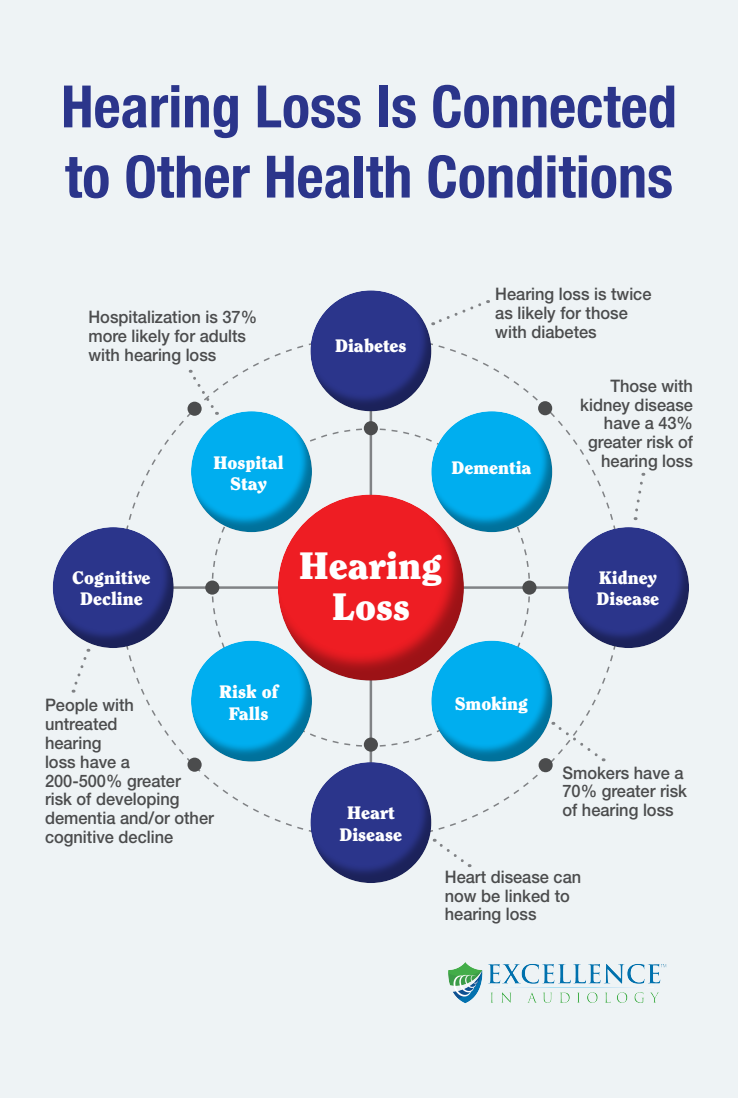
<style>
.page{position:relative;width:738px;height:1098px;background:#eef3f5}
.page>*{position:absolute;margin:0;border:0;box-sizing:border-box;transform-origin:0 0}
.t1{font:700 condensed 58.5px "Helvetica Neue LT Pro";color:#2b358b}
.t2{font:900 38px "Clearface ITC Std";color:#fff}
.t3{font:900 18px "Clearface ITC Std";color:#fff}
.t4{font:500 17.25px/18.9px "Helvetica Neue LT Pro";color:#4b4c4d;scale:.95 1}
</style>
<div class="page">
<svg style="left:126px;top:343px;width:489px;height:497px"></svg>
<div style="left:278px;top:494px;width:186px;height:187px;background:#231f20;opacity:.4"></div>
<div style="left:310px;top:762px;width:122px;height:122px;background:#231f20;opacity:.4"></div>
<div style="left:310px;top:290px;width:122px;height:122px;background:#231f20;opacity:.4"></div>
<div style="left:568px;top:527px;width:121px;height:122px;background:#231f20;opacity:.4"></div>
<div style="left:52px;top:527px;width:122px;height:122px;background:#231f20;opacity:.4"></div>
<div style="left:191px;top:640px;width:121px;height:122px;background:#231f20;opacity:.4"></div>
<div style="left:191px;top:411px;width:121px;height:122px;background:#231f20;opacity:.4"></div>
<div style="left:431px;top:640px;width:121px;height:122px;background:#231f20;opacity:.4"></div>
<div style="left:431px;top:411px;width:121px;height:122px;background:#231f20;opacity:.4"></div>
<div style="left:364px;top:421px;width:14px;height:14px;background:#4b4c4d;border-radius:50%"></div>
<div style="left:364px;top:738px;width:14px;height:14px;background:#4b4c4d;border-radius:50%"></div>
<div style="left:205px;top:581px;width:14px;height:14px;background:#4b4c4d;border-radius:50%"></div>
<div style="left:522px;top:581px;width:15px;height:14px;background:#4b4c4d;border-radius:50%"></div>
<div style="left:538px;top:401px;width:14px;height:14px;background:#4b4c4d;border-radius:50%"></div>
<div style="left:539px;top:758px;width:14px;height:14px;background:#4b4c4d;border-radius:50%"></div>
<div style="left:188px;top:402px;width:14px;height:14px;background:#4b4c4d;border-radius:50%"></div>
<div style="left:188px;top:758px;width:14px;height:14px;background:#4b4c4d;border-radius:50%"></div>
<svg style="left:71px;top:649px;width:18px;height:44px"></svg>
<svg style="left:633px;top:473px;width:12px;height:47px"></svg>
<svg style="left:433px;top:300px;width:56px;height:26px"></svg>
<svg style="left:553px;top:722px;width:51px;height:39px"></svg>
<svg style="left:190px;top:370px;width:28px;height:45px"></svg>
<svg style="left:434px;top:839px;width:36px;height:28px"></svg>
<img style="left:448px;top:962px;width:219px;height:41px">
<p class="t1" style="left:61px;top:72px;width:617px">Hearing Loss Is Connected</p>
<p class="t1" style="left:65px;top:142px;width:610px">to Other Health Conditions</p>
<p class="t4" style="left:88px;top:308px;width:179px">Hospitalization is 37%</p>
<p class="t4" style="left:88px;top:327px;width:168px">more likely for adults</p>
<p class="t4" style="left:88px;top:345px;width:136px">with hearing loss</p>
<p class="t3" style="left:213px;top:451px;width:72px">Hospital</p>
<p class="t3" style="left:230px;top:473px;width:38px">Stay</p>
<p class="t3" style="left:335px;top:334px;width:73px">Diabetes</p>
<p class="t4" style="left:495px;top:284px;width:166px">Hearing loss is twice</p>
<p class="t4" style="left:495px;top:303px;width:141px">as likely for those</p>
<p class="t4" style="left:495px;top:322px;width:108px">with diabetes</p>
<p class="t3" style="left:451px;top:456px;width:82px">Dementia</p>
<p class="t4" style="left:610px;top:376px;width:88px">Those with</p>
<p class="t4" style="left:580px;top:395px;width:120px">kidney disease</p>
<p class="t4" style="left:604px;top:414px;width:95px">have a 43%</p>
<p class="t4" style="left:588px;top:433px;width:112px">greater risk of</p>
<p class="t4" style="left:601px;top:451px;width:98px">hearing loss</p>
<p class="t3" style="left:72px;top:566px;width:80px">Cognitive</p>
<p class="t3" style="left:80px;top:588px;width:64px">Decline</p>
<p class="t2" style="left:299px;top:542px;width:145px">Hearing</p>
<p class="t2" style="left:332px;top:582px;width:80px">Loss</p>
<p class="t3" style="left:599px;top:566px;width:60px">Kidney</p>
<p class="t3" style="left:596px;top:588px;width:64px">Disease</p>
<p class="t3" style="left:219px;top:681px;width:60px">Risk of</p>
<p class="t3" style="left:229px;top:702px;width:41px">Falls</p>
<p class="t4" style="left:45px;top:696px;width:95px">People with</p>
<p class="t4" style="left:45px;top:714px;width:78px">untreated</p>
<p class="t4" style="left:45px;top:733px;width:61px">hearing</p>
<p class="t4" style="left:45px;top:752px;width:91px">loss have a</p>
<p class="t4" style="left:45px;top:771px;width:144px">200-500% greater</p>
<p class="t4" style="left:45px;top:790px;width:143px">risk of developing</p>
<p class="t4" style="left:45px;top:809px;width:179px">dementia and/or other cognitive decline</p>
<p class="t3" style="left:347px;top:801px;width:49px">Heart</p>
<p class="t3" style="left:339px;top:823px;width:64px">Disease</p>
<p class="t3" style="left:455px;top:692px;width:75px">Smoking</p>
<p class="t4" style="left:562px;top:763px;width:129px">Smokers have a</p>
<p class="t4" style="left:562px;top:782px;width:133px">70% greater risk</p>
<p class="t4" style="left:562px;top:800px;width:119px">of hearing loss</p>
<p class="t4" style="left:445px;top:867px;width:145px">Heart disease can</p>
<p class="t4" style="left:445px;top:886px;width:133px">now be linked to</p>
<p class="t4" style="left:445px;top:905px;width:98px">hearing loss</p>
</div>
